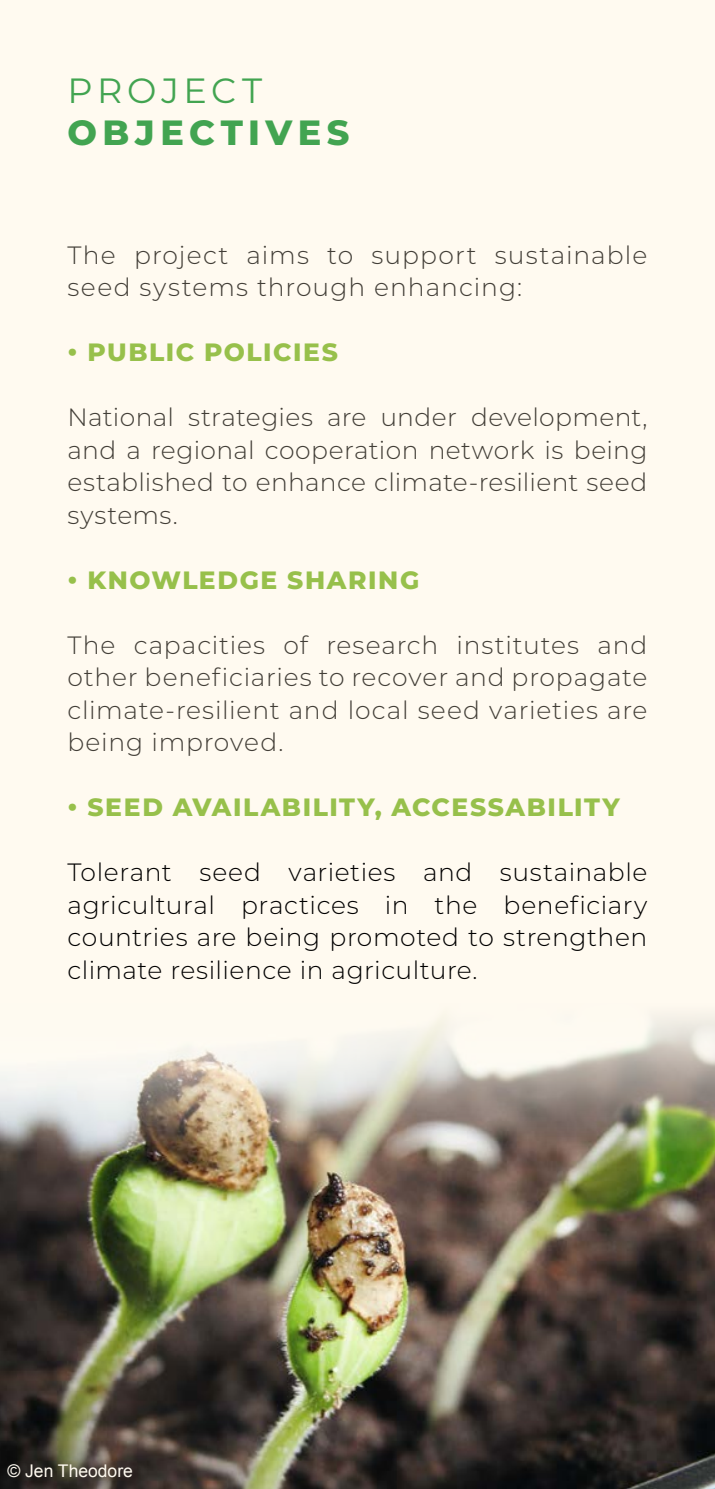
<style>
.page{position:relative;width:715px;height:1489px;background:#fff}
.page>*{position:absolute;margin:0;border:0;box-sizing:border-box;transform-origin:0 0}
.t1{font:800 35px "Montserrat";letter-spacing:.155em;color:#42a451}
.t2{font:35px "Montserrat";letter-spacing:.135em;color:#42a451}
.t3{font:300 25px/32.5px "Montserrat";letter-spacing:.035em;color:#423e37;text-align:justify}
.t4{font:300 25px/32.5px "Montserrat";letter-spacing:.02em;color:#000;text-align:justify}
.t5{font:800 25px "Montserrat";letter-spacing:.065em;color:#97c04b}
.t6{font:17.5px "Arial";color:#fffaf0}
</style>
<div class="page">
<div style="left:0;top:0;width:715px;height:1488px;background:#fffaf0"></div>
<img style="left:0;top:1017px;width:715px;height:471px">
<div style="left:0;top:1455px;width:150px;height:33px;background:#000;opacity:.75"></div>
<hr style="left:714px;top:1455px;width:1px;height:33px;background:#000;opacity:.75">
<h1 class="t2" style="left:68px;top:67px;width:196px">PROJECT</h1>
<h1 class="t1" style="left:68px;top:107px;width:284px">OBJECTIVES</h1>
<p class="t3" style="left:68px;top:238px;width:581px">The project aims to support sustainable seed systems through enhancing:</p>
<p class="t5" style="left:68px;top:334px;width:272px">• PUBLIC POLICIES</p>
<p class="t3" style="left:68px;top:400px;width:581px">National strategies are under development, and a regional cooperation network is being established to enhance climate-resilient seed systems.</p>
<p class="t5" style="left:68px;top:561px;width:353px">• KNOWLEDGE SHARING</p>
<p class="t3" style="left:68px;top:628px;width:581px">The capacities of research institutes and other beneficiaries to recover and propagate climate-resilient and local seed varieties are being improved.</p>
<p class="t5" style="left:68px;top:789px;width:554px">• SEED AVAILABILITY, ACCESSABILITY</p>
<p class="t4" style="left:68px;top:855px;width:581px">Tolerant seed varieties and sustainable agricultural practices in the beneficiary countries are being promoted to strengthen climate resilience in agriculture.</p>
<p class="t6" style="left:7px;top:1458px;width:127px">© Jen Theodore</p>
</div>
